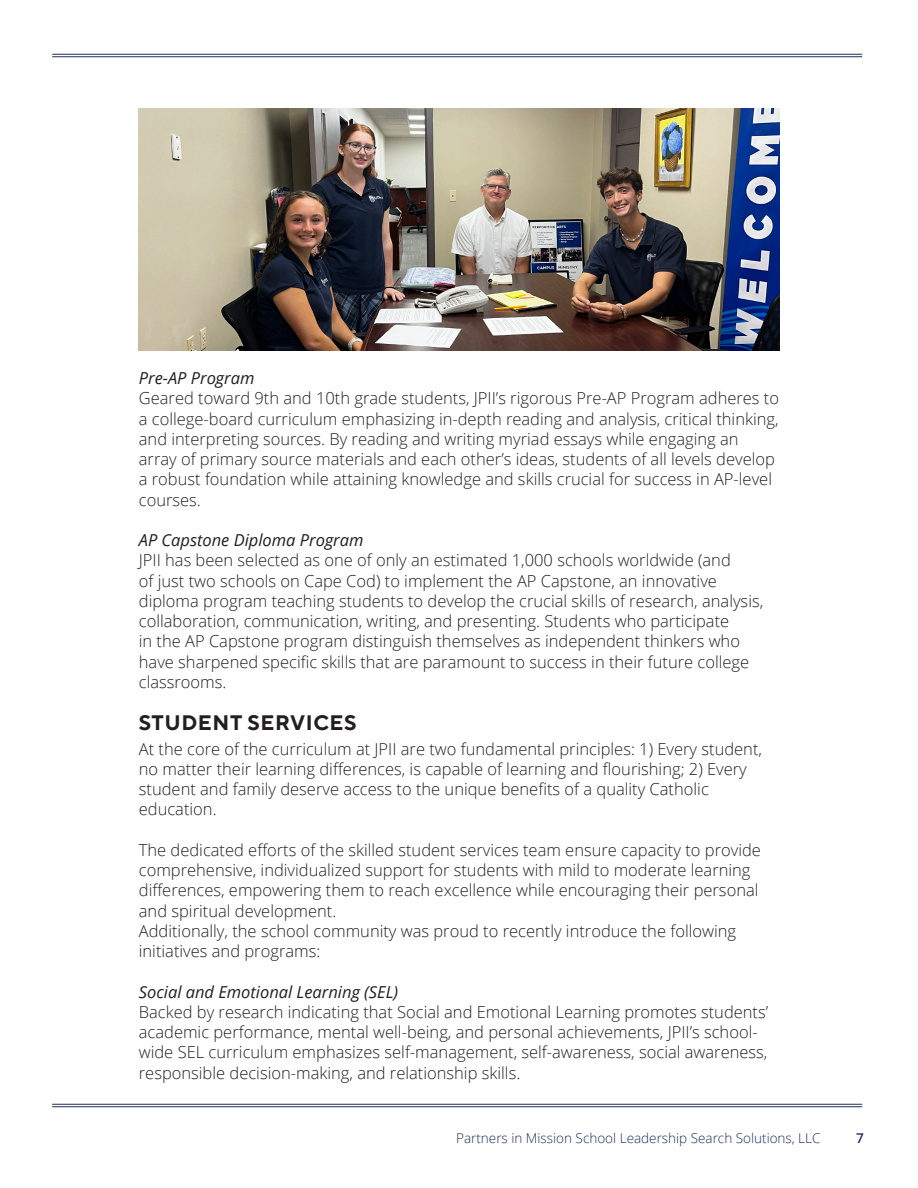
<style>
.page{position:relative;width:918px;height:1188px;background:#fff}
.page>*{position:absolute;margin:0;border:0;box-sizing:border-box;transform-origin:0 0}
.Section_Header{font:700 21px "TT Norms Pro";letter-spacing:.03em;color:#231f20}
.t1{font:300 16.5px/20.2px "Open Sans";color:#231f20}
.Sub2_Section_Header{font:italic 16.5px "Open Sans";color:#231f20}
.t2{font:300 13.5px "Open Sans";color:#1f2d5a}
.t3{font:600 13.5px "Open Sans";color:#1f2d5a}
</style>
<div class="page">
<hr style="left:52px;top:54px;width:810px;height:1px;background:#1f2d5a">
<hr style="left:52px;top:56px;width:810px;height:1px;background:#1f2d5a">
<hr style="left:52px;top:1104px;width:810px;height:1px;background:#1f2d5a">
<hr style="left:52px;top:1106px;width:810px;height:1px;background:#1f2d5a">
<img style="left:139px;top:108px;width:640px;height:243px">
<p class="Sub2_Section_Header" style="left:139px;top:367px;width:117px">Pre-AP Program</p>
<p class="t1" style="left:139px;top:388px;width:642px">Geared toward 9th and 10th grade students, JPII’s rigorous Pre-AP Program adheres to a college-board curriculum emphasizing in-depth reading and analysis, critical thinking, and interpreting sources. By reading and writing myriad essays while engaging an array of primary source materials and each other’s ideas, students of all levels develop a robust foundation while attaining knowledge and skills crucial for success in AP-level courses.</p>
<p class="Sub2_Section_Header" style="left:139px;top:529px;width:226px">AP Capstone Diploma Program</p>
<p class="t1" style="left:139px;top:550px;width:626px">JPII has been selected as one of only an estimated 1,000 schools worldwide (and<br>of just two schools on Cape Cod) to implement the AP Capstone, an innovative diploma program teaching students to develop the crucial skills of research, analysis, collaboration, communication, writing, and presenting. Students who participate<br>in the AP Capstone program distinguish themselves as independent thinkers who have sharpened specific skills that are paramount to success in their future college classrooms.</p>
<p class="Section_Header" style="left:139px;top:709px;width:219px">STUDENT SERVICES</p>
<p class="t1" style="left:139px;top:738px;width:625px">At the core of the curriculum at JPII are two fundamental principles: 1) Every student, no matter their learning differences, is capable of learning and flourishing; 2) Every student and family deserve access to the unique benefits of a quality Catholic education.</p>
<p class="t1" style="left:139px;top:839px;width:624px">The dedicated efforts of the skilled student services team ensure capacity to provide comprehensive, individualized support for students with mild to moderate learning differences, empowering them to reach excellence while encouraging their personal and spiritual development.</p>
<p class="t1" style="left:139px;top:920px;width:599px">Additionally, the school community was proud to recently introduce the following initiatives and programs:</p>
<p class="Sub2_Section_Header" style="left:139px;top:980px;width:261px">Social and Emotional Learning (SEL)</p>
<p class="t1" style="left:139px;top:1001px;width:631px">Backed by research indicating that Social and Emotional Learning promotes students’ academic performance, mental well-being, and personal achievements, JPII’s school&shy;wide SEL curriculum emphasizes self-management, self-awareness, social awareness, responsible decision-making, and relationship skills.</p>
<p class="t2" style="left:456px;top:1129px;width:366px">Partners in Mission School Leadership Search Solutions, LLC</p>
<p class="t3" style="left:856px;top:1128px;width:9px">7</p>
</div>
